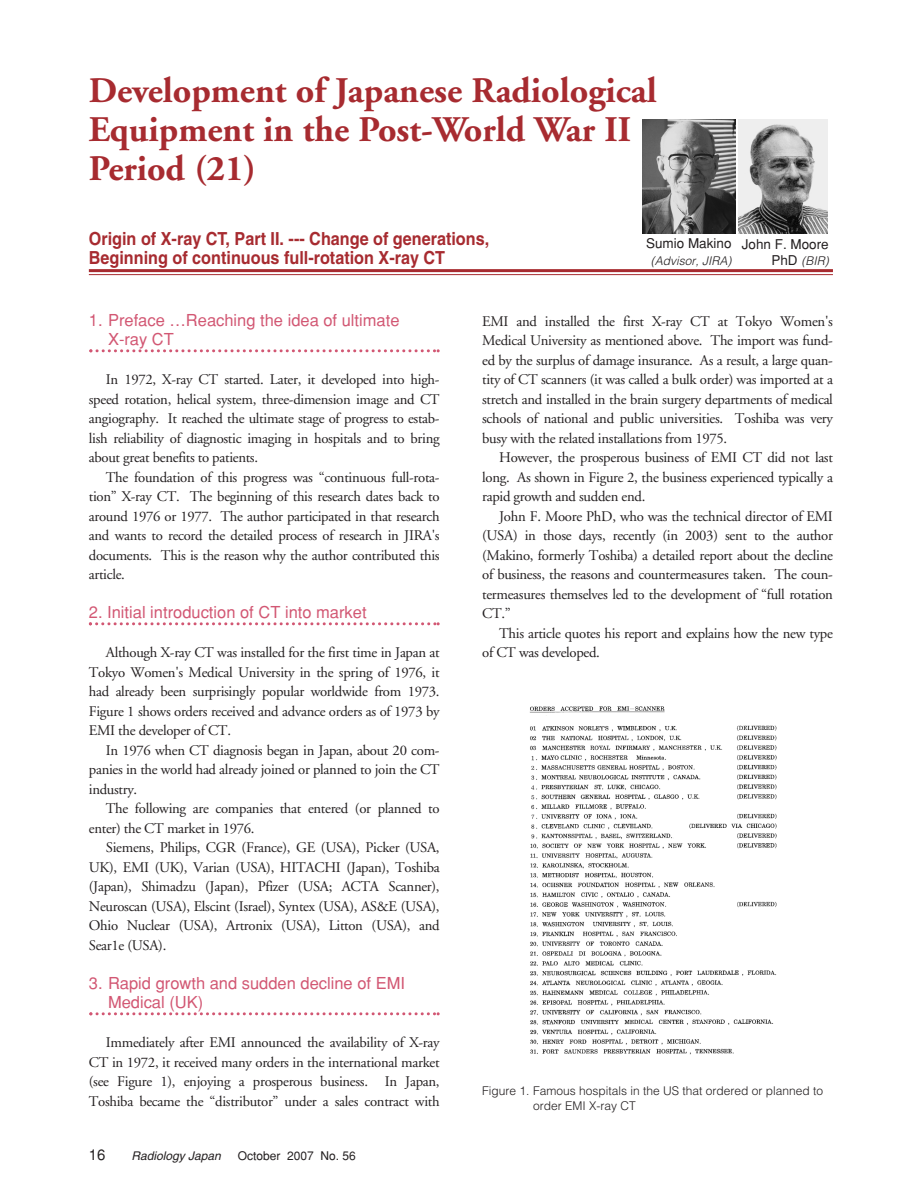
<style>
.page{position:relative;width:918px;height:1188px;background:#fff}
.page>*{position:absolute;margin:0;border:0;box-sizing:border-box;transform-origin:0 0}
.t1{font:700 36px/39px "Adobe Garamond";color:#a72b30}
.t2{font:700 18px/19.5px "Helvetica";color:#a72b30;scale:.9 1}
.t3{font:16.5px/19.5px "Helvetica";color:#d25773}
.t4{font:15px "Helvetica";color:#231f20}
.t5{font:14.7px/19.5px "Adobe Garamond";letter-spacing:-.02em;color:#231f20;text-align:justify}
.t6{font:13.5px "Helvetica";color:#231f20}
.t7{font:300 12px/14.2px "Helvetica";color:#231f20}
.t8{font:italic 300 12px "Helvetica";color:#231f20}
.t9{font:12px "Helvetica";color:#231f20}
.t10{font:italic 12px "Helvetica";color:#231f20}
.s1{font-weight:400;font-style:normal;font-size:13.5px}
</style>
<div class="page">
<hr style="left:89px;top:269px;width:744px;height:3px;background:#a72b30">
<hr style="left:89px;top:274px;width:744px;height:1px;background:#a72b30">
<svg style="left:89px;top:349px;width:351px;height:3px"></svg>
<svg style="left:89px;top:622px;width:351px;height:3px"></svg>
<svg style="left:89px;top:1012px;width:351px;height:3px"></svg>
<img style="left:529px;top:706px;width:248px;height:349px">
<img style="left:642px;top:119px;width:94px;height:115px">
<img style="left:738px;top:119px;width:90px;height:115px">
<h1 class="t1" style="left:89px;top:75px;width:570px">Development of Japanese Radiological<br>Equipment in the Post-World War II<br>Period (21)</h1>
<p class="t2" style="left:89px;top:230px;width:446px">Origin of X-ray CT, Part II. --- Change of generations,<br>Beginning of continuous full-rotation X-ray CT</p>
<p class="t6" style="left:646px;top:239px;width:87px">Sumio Makino</p>
<p class="t8" style="left:651px;top:256px;width:82px">(Advisor, JIRA)</p>
<p class="t6" style="left:742px;top:239px;width:89px">John F. Moore</p>
<p class="t8" style="left:771px;top:257px;width:59px"><span class="s1">PhD</span> (BIR)</p>
<p class="t3" style="left:108px;top:312px;width:293px;text-indent:-19px">1. Preface …Reaching the idea of ultimate<br>X-ray CT</p>
<p class="t5" style="left:89px;top:371px;width:352px;text-indent:17px">In 1972, X-ray CT started. Later, it developed into high&shy;speed rotation, helical system, three-dimension image and CT angiography. It reached the ultimate stage of progress to estab&shy;lish reliability of diagnostic imaging in hospitals and to bring about great benefits to patients.</p>
<p class="t5" style="left:89px;top:469px;width:352px;text-indent:17px">The foundation of this progress was “continuous full-rota&shy;tion” X-ray CT. The beginning of this research dates back to around 1976 or 1977. The author participated in that research and wants to record the detailed process of research in JIRA's documents. This is the reason why the author contributed this article.</p>
<p class="t3" style="left:89px;top:604px;width:279px">2. Initial introduction of CT into market</p>
<p class="t5" style="left:89px;top:644px;width:352px;text-indent:17px">Although X-ray CT was installed for the first time in Japan at Tokyo Women's Medical University in the spring of 1976, it had already been surprisingly popular worldwide from 1973.<br>Figure 1 shows orders received and advance orders as of 1973 by EMI the developer of CT.</p>
<p class="t5" style="left:89px;top:742px;width:352px;text-indent:17px">In 1976 when CT diagnosis began in Japan, about 20 com&shy;panies in the world had already joined or planned to join the CT industry.</p>
<p class="t5" style="left:89px;top:800px;width:352px;text-indent:17px">The following are companies that entered (or planned to enter) the CT market in 1976.</p>
<p class="t5" style="left:89px;top:839px;width:352px;text-indent:17px">Siemens, Philips, CGR (France), GE (USA), Picker (USA, UK), EMI (UK), Varian (USA), HITACHI (Japan), Toshiba (Japan), Shimadzu (Japan), Pfizer (USA; ACTA Scanner), Neuroscan (USA), Elscint (Israel), Syntex (USA), AS&amp;E (USA), Ohio Nuclear (USA), Artronix (USA), Litton (USA), and Sear1e (USA).</p>
<p class="t3" style="left:108px;top:975px;width:299px;text-indent:-19px">3. Rapid growth and sudden decline of EMI<br>Medical (UK)</p>
<p class="t5" style="left:89px;top:1034px;width:352px;text-indent:17px">Immediately after EMI announced the availability of X-ray CT in 1972, it received many orders in the international market (see Figure 1), enjoying a prosperous business. In Japan, Toshiba became the “distributor” under a sales contract with</p>
<p class="t4" style="left:89px;top:1149px;width:18px">16</p>
<p class="t10" style="left:131px;top:1152px;width:91px">Radiology Japan</p>
<p class="t9" style="left:238px;top:1152px;width:120px">October 2007 No. 56</p>
<p class="t5" style="left:482px;top:313px;width:352px">EMI and installed the first X-ray CT at Tokyo Women's Medical University as mentioned above. The import was fund&shy;ed by the surplus of damage insurance. As a result, a large quan&shy;tity of CT scanners (it was called a bulk order) was imported at a stretch and installed in the brain surgery departments of medical schools of national and public universities. Toshiba was very busy with the related installations from 1975.</p>
<p class="t5" style="left:482px;top:449px;width:352px;text-indent:17px">However, the prosperous business of EMI CT did not last long. As shown in Figure 2, the business experienced typically a rapid growth and sudden end.</p>
<p class="t5" style="left:482px;top:508px;width:352px;text-indent:17px">John F. Moore PhD, who was the technical director of EMI (USA) in those days, recently (in 2003) sent to the author (Makino, formerly Toshiba) a detailed report about the decline of business, the reasons and countermeasures taken. The coun&shy;termeasures themselves led to the development of “full rotation CT.”</p>
<p class="t5" style="left:482px;top:625px;width:352px;text-indent:17px">This article quotes his report and explains how the new type of CT was developed.</p>
<p class="t7" style="left:533px;top:1085px;width:292px;text-indent:-51px">Figure 1. Famous hospitals in the US that ordered or planned to order EMI X-ray CT</p>
</div>
